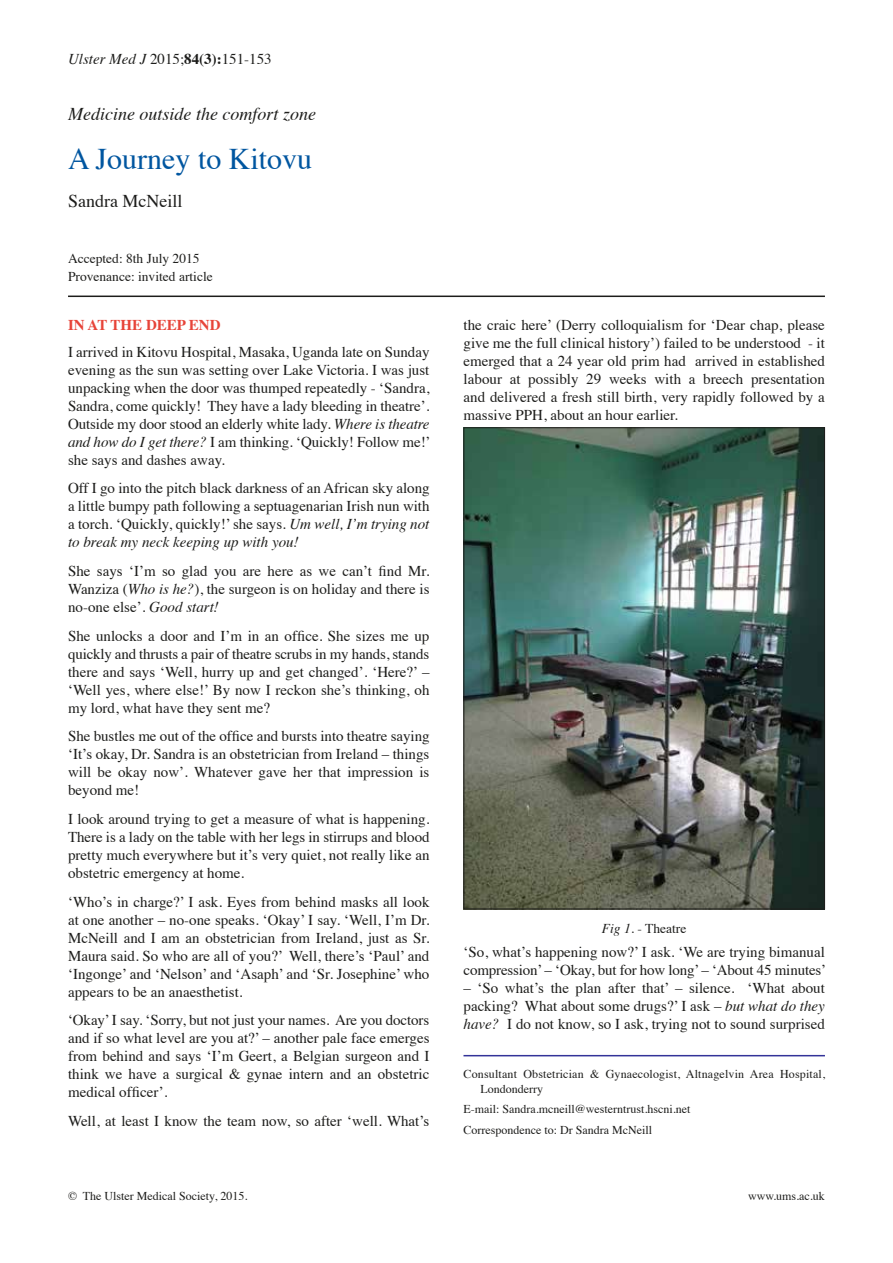
<style>
.page{position:relative;width:893px;height:1263px;background:#fff}
.page>*{position:absolute;margin:0;border:0;box-sizing:border-box;transform-origin:0 0}
.t1{font:30px "Times";color:#0056a0}
.t2{font:italic 18px "Times";color:#1d1d1b}
.t3{font:18px "Times";color:#1d1d1b}
.t4{font:15px/18px "Times";color:#1d1d1b;text-align:justify}
.t5{font:700 15px "Times";color:#e74439}
.t6{font:13.5px/18px "Times";color:#1d1d1b}
.t7{font:12px/14.4px "Times";color:#1d1d1b}
.s1{font-style:italic}
.s2{font-weight:700}
</style>
<div class="page">
<hr style="left:463px;top:1055px;width:362px;height:1px;background:#339">
<hr style="left:68px;top:296px;width:757px;height:1px;background:#1d1d1b">
<img style="left:465px;top:429px;width:358px;height:478px">
<p class="t4" style="left:68px;top:48px;width:205px"><span class="s1">Ulster Med J</span> 2015;<span class="s2">84(3):</span>151-153</p>
<p class="t2" style="left:68px;top:98px;width:249px">Medicine outside the comfort zone</p>
<h1 class="t1" style="left:68px;top:131px;width:246px">A Journey to Kitovu</h1>
<p class="t3" style="left:68px;top:185px;width:116px">Sandra McNeill</p>
<p class="t6" style="left:68px;top:248px;width:146px">Accepted: 8th July 2015<br>Provenance: invited article</p>
<p class="t5" style="left:68px;top:311px;width:154px">IN AT THE DEEP END</p>
<p class="t4" style="left:68px;top:341px;width:364px">I arrived in Kitovu Hospital, Masaka, Uganda late on Sunday evening as the sun was setting over Lake Victoria. I was just unpacking when the door was thumped repeatedly - ‘Sandra, Sandra, come quickly! They have a lady bleeding in theatre’.<br>Outside my door stood an elderly white lady. <span class="s1">Where is theatre and how do I get there?</span> I am thinking. ‘Quickly! Follow me!’ she says and dashes away.</p>
<p class="t4" style="left:68px;top:478px;width:363px">Off I go into the pitch black darkness of an African sky along a little bumpy path following a septuagenarian Irish nun with a torch. ‘Quickly, quickly!’ she says. <span class="s1">Um well, I’m trying not to break my neck keeping up with you!</span></p>
<p class="t4" style="left:68px;top:561px;width:363px">She says ‘I’m so glad you are here as we can’t find Mr.<br>Wanziza (<span class="s1">Who is he?</span>), the surgeon is on holiday and there is no-one else’. <span class="s1">Good start!</span></p>
<p class="t4" style="left:68px;top:625px;width:363px">She unlocks a door and I’m in an office. She sizes me up quickly and thrusts a pair of theatre scrubs in my hands, stands there and says ‘Well, hurry up and get changed’. ‘Here?’ – ‘Well yes, where else!’ By now I reckon she’s thinking, oh my lord, what have they sent me?</p>
<p class="t4" style="left:68px;top:726px;width:363px">She bustles me out of the office and bursts into theatre saying ‘It’s okay, Dr. Sandra is an obstetrician from Ireland – things will be okay now’. Whatever gave her that impression is beyond me!</p>
<p class="t4" style="left:68px;top:809px;width:363px">I look around trying to get a measure of what is happening.<br>There is a lady on the table with her legs in stirrups and blood pretty much everywhere but it’s very quiet, not really like an obstetric emergency at home.</p>
<p class="t4" style="left:68px;top:891px;width:363px">‘Who’s in charge?’ I ask. Eyes from behind masks all look at one another – no-one speaks. ‘Okay’ I say. ‘Well, I’m Dr.<br>McNeill and I am an obstetrician from Ireland, just as Sr.<br>Maura said. So who are all of you?’ Well, there’s ‘Paul’ and ‘Ingonge’ and ‘Nelson’ and ‘Asaph’ and ‘Sr. Josephine’ who appears to be an anaesthetist.</p>
<p class="t4" style="left:68px;top:1010px;width:363px">‘Okay’ I say. ‘Sorry, but not just your names. Are you doctors and if so what level are you at?’ – another pale face emerges from behind and says ‘I’m Geert, a Belgian surgeon and I think we have a surgical &amp; gynae intern and an obstetric medical officer’.</p>
<p class="t4" style="left:68px;top:1110px;width:363px">Well, at least I know the team now, so after ‘well. What’s</p>
<p class="t4" style="left:463px;top:315px;width:363px">the craic here’ (Derry colloquialism for ‘Dear chap, please give me the full clinical history’) failed to be understood - it emerged that a 24 year old prim had arrived in established labour at possibly 29 weeks with a breech presentation and delivered a fresh still birth, very rapidly followed by a massive PPH, about an hour earlier.</p>
<p class="t6" style="left:602px;top:918px;width:86px"><span class="s1">Fig 1</span>. - Theatre</p>
<p class="t4" style="left:463px;top:942px;width:364px">‘So, what’s happening now?’ I ask. ‘We are trying bimanual compression’ – ‘Okay, but for how long’ – ‘About 45 minutes’</p>
<p class="t4" style="left:463px;top:978px;width:363px">– ‘So what’s the plan after that’ – silence. ‘What about packing? What about some drugs?’ I ask <span class="s1">– but what do they have?</span> I do not know, so I ask, trying not to sound surprised</p>
<p class="t7" style="left:480px;top:1066px;width:346px;text-indent:-17px">Consultant Obstetrician &amp; Gynaecologist, Altnagelvin Area Hospital,<br>Londonderry</p>
<p class="t7" style="left:463px;top:1098px;width:229px;line-height:20.7px">E-mail: Sandra.mcneill@westerntrust.hscni.net<br>Correspondence to: Dr Sandra McNeill</p>
<p class="t7" style="left:68px;top:1187px;width:181px">© The Ulster Medical Society, 2015.</p>
<p class="t7" style="left:748px;top:1188px;width:78px">www.ums.ac.uk</p>
</div>
